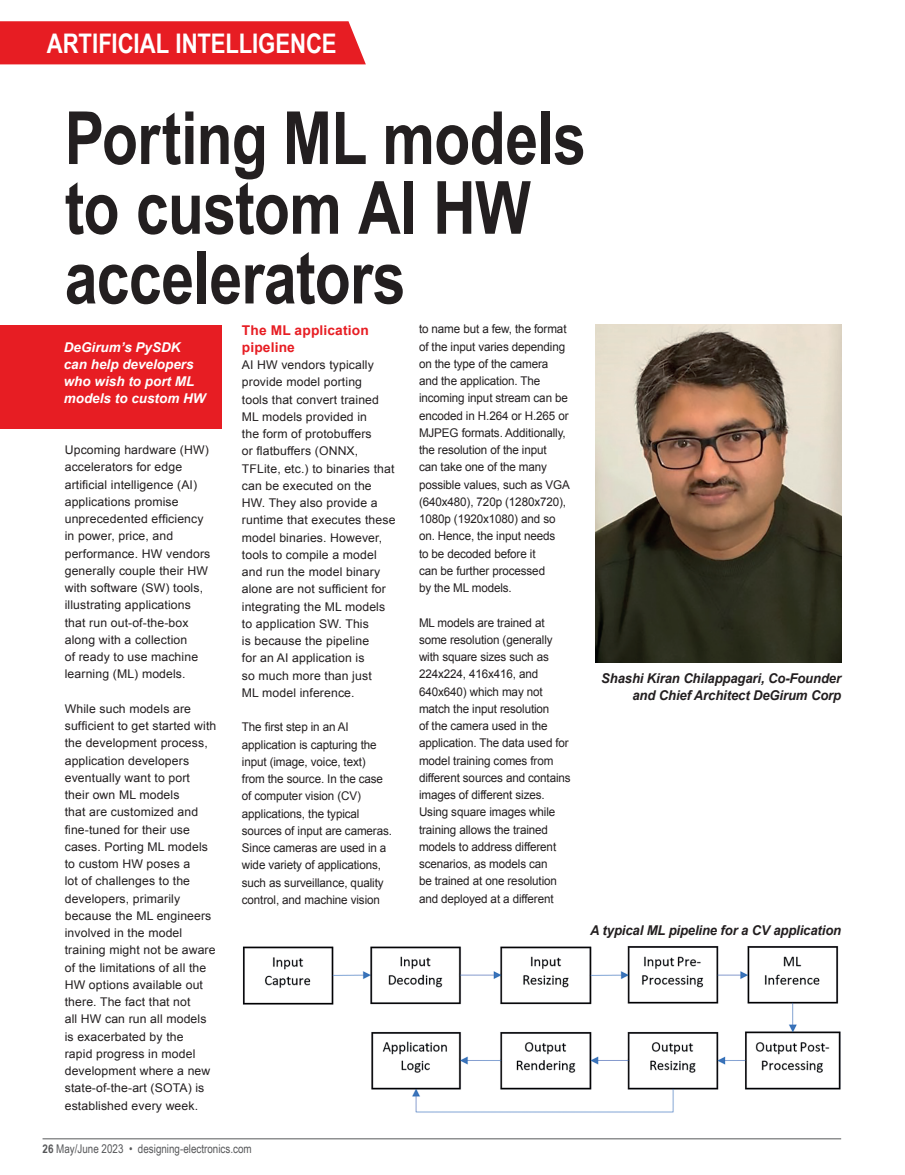
<style>
.page{position:relative;width:905px;height:1175px;background:#fff}
.page>*{position:absolute;margin:0;border:0;box-sizing:border-box;transform-origin:0 0}
.t1{font:700 73.35px/69.8px "Arial Narrow";letter-spacing:-.01em;color:#231f20}
.t2{font:700 27px "Arial Narrow";letter-spacing:-.005em;color:#fff}
.t3{font:italic 700 13.5px/17.2px "Arial";letter-spacing:-.01em;color:#231f20;text-align:right}
.t4{font:italic 700 13.5px/17.2px "Arial";color:#fff}
.t5{font:700 13.5px/17.2px "Arial";letter-spacing:.01em;color:#e71d23}
.t6{font:12px/17.2px "Arial";letter-spacing:.01em;color:#231f20}
.t7{font:12px/17.2px "Arial";letter-spacing:-.01em;color:#231f20}
.t8{font:12px "Arial Narrow";color:#57585a}
.s1{font-weight:700}
</style>
<div class="page">
<div style="left:0;top:21px;width:366px;height:43px;background:#e71d23"></div>
<div style="left:0;top:325px;width:221px;height:103px;background:#e71d23"></div>
<hr style="left:43px;top:1138px;width:798px;height:1px;background:#57585a">
<img style="left:595px;top:325px;width:246px;height:337px">
<img style="left:242px;top:946px;width:599px;height:167px">
<h2 class="t2" style="left:47px;top:23px;width:291px">ARTIFICIAL INTELLIGENCE</h2>
<h1 class="t1" style="left:65px;top:100px;width:522px">Porting ML models to custom AI HW accelerators</h1>
<p class="t4" style="left:64px;top:339px;width:143px">DeGirum’s PySDK can help developers who wish to port ML models to custom HW</p>
<p class="t7" style="left:419px;top:321px;width:152px">to name but a few, the format of the input varies depending on the type of the camera and the application. The incoming input stream can be encoded in H.264 or H.265 or<br>MJPEG formats. Additionally, the resolution of the input<br>can take one of the many possible values, such as VGA (640x480), 720p (1280x720),<br>1080p (1920x1080) and so on. Hence, the input needs<br>to be decoded before it<br>can be further processed<br>by the ML models.</p>
<p class="t7" style="left:419px;top:614px;width:153px">ML models are trained at some resolution (generally with square sizes such as<br>224x224, 416x416, and<br>640x640) which may not match the input resolution<br>of the camera used in the application. The data used for model training comes from different sources and contains images of different sizes.<br>Using square images while training allows the trained models to address different scenarios, as models can<br>be trained at one resolution and deployed at a different</p>
<p class="t5" style="left:242px;top:322px;width:128px">The ML application pipeline</p>
<p class="t6" style="left:242px;top:356px;width:155px">AI HW vendors typically provide model porting<br>tools that convert trained<br>ML models provided in<br>the form of protobuffers<br>or flatbuffers (ONNX,<br>TFLite, etc.) to binaries that can be executed on the<br>HW. They also provide a runtime that executes these model binaries. However, tools to compile a model and run the model binary alone are not sufficient for integrating the ML models to application SW. This<br>is because the pipeline<br>for an AI application is<br>so much more than just<br>ML model inference.</p>
<p class="t7" style="left:242px;top:718px;width:152px">The first step in an AI application is capturing the input (image, voice, text)<br>from the source. In the case of computer vision (CV) applications, the typical sources of input are cameras.<br>Since cameras are used in a wide variety of applications, such as surveillance, quality control, and machine vision</p>
<p class="t6" style="left:65px;top:441px;width:147px">Upcoming hardware (HW) accelerators for edge artificial intelligence (AI) applications promise unprecedented efficiency in power, price, and performance. HW vendors generally couple their HW with software (SW) tools, illustrating applications that run out-of-the-box along with a collection<br>of ready to use machine learning (ML) models.</p>
<p class="t6" style="left:65px;top:700px;width:153px">While such models are sufficient to get started with the development process, application developers eventually want to port their own ML models<br>that are customized and fine-tuned for their use cases. Porting ML models to custom HW poses a<br>lot of challenges to the developers, primarily because the ML engineers involved in the model training might not be aware of the limitations of all the<br>HW options available out there. The fact that not<br>all HW can run all models is exacerbated by the<br>rapid progress in model development where a new state-of-the-art (SOTA) is established every week.</p>
<p class="t3" style="left:601px;top:670px;width:241px">Shashi Kiran Chilappagari, Co-Founder and Chief Architect DeGirum Corp</p>
<p class="t3" style="left:590px;top:922px;width:252px">A typical ML pipeline for a CV application</p>
<p class="t8" style="left:43px;top:1140px;width:211px"><span class="s1">26</span> May/June 2023 • designing-electronics.com</p>
</div>
